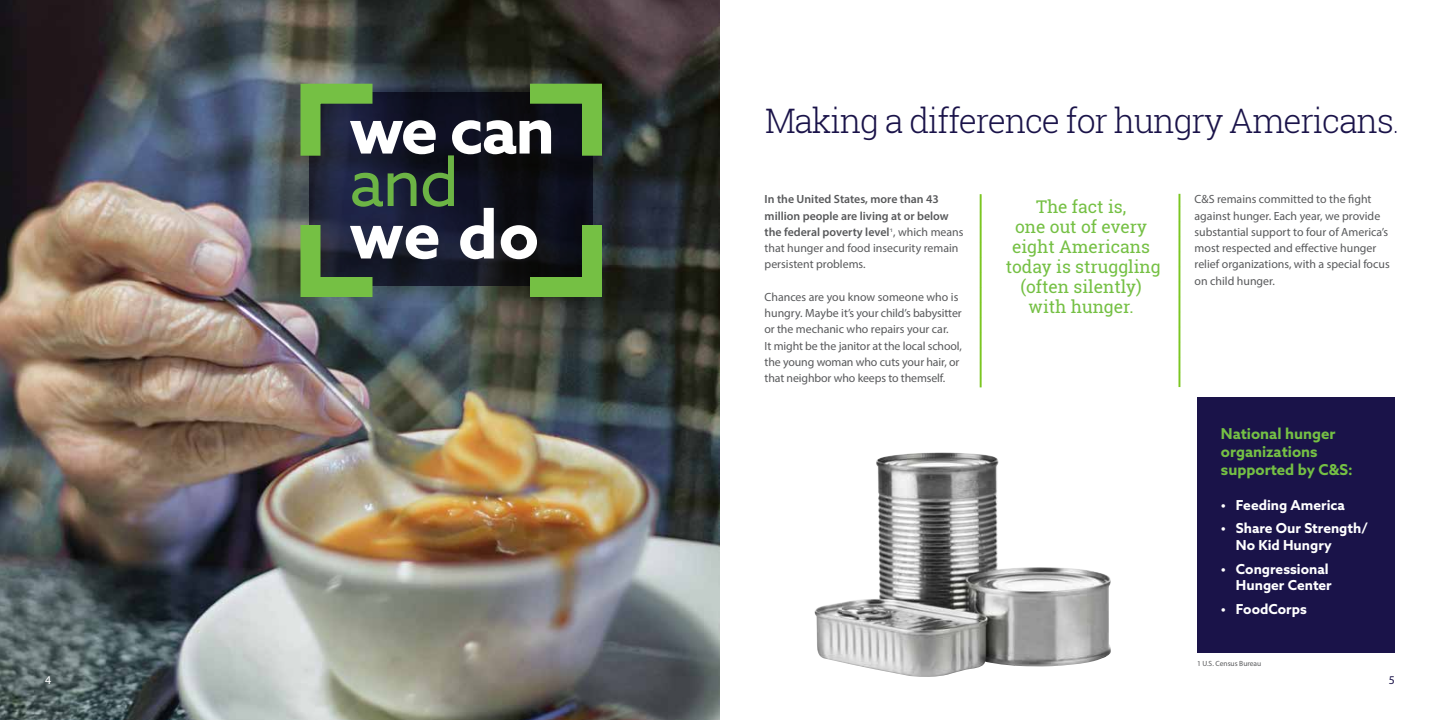
<style>
.page{position:relative;width:1440px;height:720px;background:#fff}
.page>*{position:absolute;margin:0;border:0;box-sizing:border-box;transform-origin:0 0}
.t1{font:700 66.25px "Azo Sans";letter-spacing:-.03em;color:#fff}
.t2{font:66.25px "Azo Sans";color:#6cb445}
.t3{font:300 33.75px "Roboto Slab";letter-spacing:-.035em;color:#1a1349}
.t4{font:17.5px/20px "Roboto Slab";color:#75c044;text-align:center}
.t5{font:700 15px/18px "Azo Sans";color:#75c044}
.t6{font:700 13.75px/16.5px "Azo Sans";color:#fff}
.t7{font:11.88px/16.2px "Myriad Pro";color:#58595b}
.t8{font:600 11.88px/16.2px "Myriad Pro";color:#58595b}
.t9{font:11.88px "Myriad Pro";color:#fff}
.t10{font:11.88px "Myriad Pro";color:#1a1349}
.t11{font:7.5px "Myriad Pro";color:#58595b}
.s1{font-weight:100;font-size:32.5px}
.s2{font-weight:400}
</style>
<div class="page">
<img style="left:815px;top:452px;width:296px;height:225px">
<img style="left:0;top:0;width:720px;height:720px">
<svg style="left:310px;top:92px;width:283px;height:193px;background:#121525"></svg>
<div style="left:1197px;top:398px;width:198px;height:255px;background:#1a1349"></div>
<svg style="left:979px;top:194px;width:3px;height:193px"></svg>
<svg style="left:1178px;top:194px;width:3px;height:193px"></svg>
<svg style="left:510px;top:74px;width:102px;height:102px;background:#2a3e24"></svg>
<svg style="left:290px;top:205px;width:102px;height:102px;background:#3e5544"></svg>
<svg style="left:510px;top:205px;width:102px;height:102px;background:#2c4025"></svg>
<svg style="left:290px;top:74px;width:102px;height:102px;background:#3f5545"></svg>
<h1 class="t1" style="left:349px;top:86px;width:207px">we can</h1>
<h1 class="t2" style="left:349px;top:139px;width:112px">and</h1>
<h1 class="t1" style="left:349px;top:191px;width:192px">we do</h1>
<h2 class="t3" style="left:765px;top:97px;width:636px">Making a difference for hungry Americans<span class="s1">.</span></h2>
<p class="t8" style="left:765px;top:191px;width:200px">In the United States, more than 43 million people are living at or below the federal poverty level<sup>1</sup><span class="s2">, which means that hunger and food insecurity remain persistent problems.</span></p>
<p class="t7" style="left:765px;top:289px;width:199px">Chances are you know someone who is hungry. Maybe it’s your child’s babysitter or the mechanic who repairs your car.<br>It might be the janitor at the local school, the young woman who cuts your hair, or that neighbor who keeps to themself.</p>
<h3 class="t4" style="left:1006px;top:196px;width:156px">The fact is,<br>one out of every eight Americans today is struggling (often silently) with hunger.</h3>
<p class="t7" style="left:1195px;top:191px;width:197px">C&amp;S remains committed to the fight against hunger. Each year, we provide substantial support to four of America’s most respected and effective hunger relief organizations, with a special focus on child hunger.</p>
<p class="t5" style="left:1221px;top:425px;width:133px">National hunger organizations supported by C&amp;S:</p>
<p class="t6" style="left:1221px;top:496px;width:125px">• Feeding America</p>
<p class="t6" style="left:1236px;top:520px;width:133px;text-indent:-15px">• Share Our Strength/<br>No Kid Hungry</p>
<p class="t6" style="left:1221px;top:560px;width:112px;text-align:right">• Congressional<br>Hunger Center</p>
<p class="t6" style="left:1221px;top:601px;width:87px">• FoodCorps</p>
<p class="t11" style="left:1197px;top:659px;width:66px">1 U.S. Census Bureau</p>
<p class="t9" style="left:45px;top:673px;width:8px">4</p>
<p class="t10" style="left:1389px;top:673px;width:8px">5</p>
</div>
